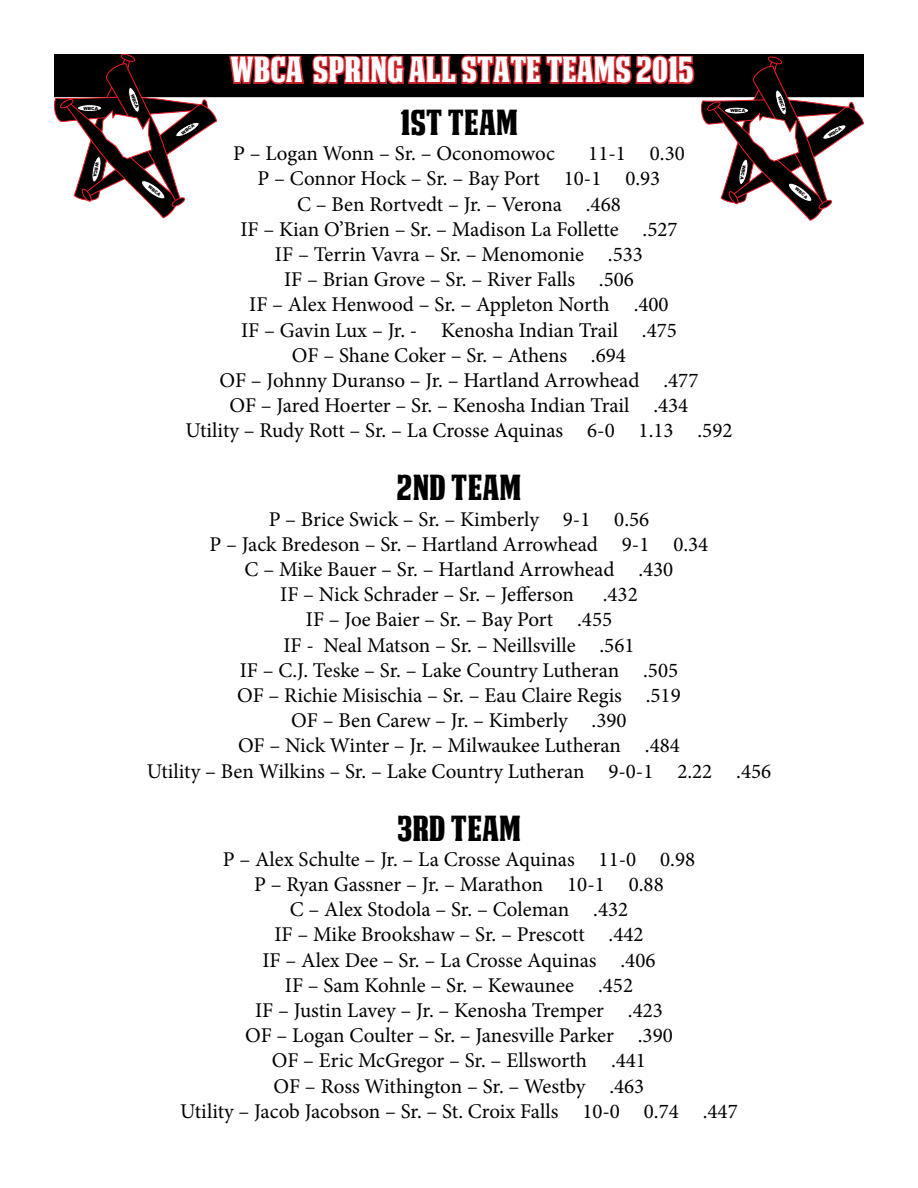
<style>
.page{position:relative;width:918px;height:1188px;background:#fff}
.page>*{position:absolute;margin:0;border:0;box-sizing:border-box;transform-origin:0 0}
.t1{font:34.5px "DEATHEMAACHNCV";color:#fff}
.t2{font:34.5px "DEATHEMAACHNCV";color:#000}
.t3{font:21px/25.2px "Minion Pro";color:#000;text-align:center}
.t4{font:900 4.5px "Arial";color:#000}
.t5{font:900 4.35px "Arial";color:#000}
</style>
<div class="page">
<svg style="left:228px;top:54px;width:77px;height:44px;background:#5d1316"></svg>
<svg style="left:54px;top:54px;width:163px;height:164px"></svg>
<svg style="left:311px;top:54px;width:553px;height:167px"></svg>
<p class="t5" style="left:83px;top:105px;width:16px">WBCA</p>
<p class="t4" style="left:101px;top:163px;width:16px;rotate:101deg">WBCA</p>
<p class="t5" style="left:135px;top:93px;width:16px;rotate:69deg">WBCA</p>
<h1 class="t1" style="left:230px;top:50px;width:465px">WBCA SPRING ALL STATE TEAMS 2015</h1>
<p class="t5" style="left:782px;top:96px;width:16px;rotate:69deg">WBCA</p>
<p class="t5" style="left:730px;top:108px;width:16px">WBCA</p>
<h1 class="t2" style="left:400px;top:103px;width:119px">1ST TEAM</h1>
<p class="t3" style="left:233px;top:141px;width:323px">P – Logan Wonn – Sr. – Oconomowoc</p>
<p class="t3" style="left:588px;top:141px;width:98px">11-1 0.30</p>
<p class="t3" style="left:258px;top:166px;width:404px">P – Connor Hock – Sr. – Bay Port 10-1 0.93</p>
<p class="t3" style="left:297px;top:191px;width:325px">C – Ben Rortvedt – Jr. – Verona .468</p>
<p class="t3" style="left:240px;top:217px;width:439px">IF – Kian O’Brien – Sr. – Madison La Follette .527</p>
<p class="t3" style="left:275px;top:242px;width:369px">IF – Terrin Vavra – Sr. – Menomonie .533</p>
<p class="t3" style="left:284px;top:267px;width:351px">IF – Brian Grove – Sr. – River Falls .506</p>
<p class="t3" style="left:249px;top:292px;width:421px">IF – Alex Henwood – Sr. – Appleton North .400</p>
<p class="t3" style="left:241px;top:317px;width:437px">IF – Gavin Lux – Jr. - Kenosha Indian Trail .475</p>
<p class="t3" style="left:292px;top:343px;width:336px">OF – Shane Coker – Sr. – Athens .694</p>
<p class="t3" style="left:220px;top:368px;width:480px">OF – Johnny Duranso – Jr. – Hartland Arrowhead .477</p>
<p class="t3" style="left:230px;top:393px;width:460px">OF – Jared Hoerter – Sr. – Kenosha Indian Trail .434</p>
<p class="t3" style="left:185px;top:418px;width:549px">Utility – Rudy Rott – Sr. – La Crosse Aquinas 6-0 1.13 .592</p>
<h1 class="t2" style="left:397px;top:468px;width:126px">2ND TEAM</h1>
<p class="t3" style="left:269px;top:506px;width:382px">P – Brice Swick – Sr. – Kimberly 9-1 0.56</p>
<p class="t3" style="left:210px;top:532px;width:500px">P – Jack Bredeson – Sr. – Hartland Arrowhead 9-1 0.34</p>
<p class="t3" style="left:245px;top:557px;width:430px">C – Mike Bauer – Sr. – Hartland Arrowhead .430</p>
<p class="t3" style="left:280px;top:582px;width:295px">IF – Nick Schrader – Sr. – Jefferson</p>
<p class="t3" style="left:603px;top:582px;width:37px">.432</p>
<p class="t3" style="left:306px;top:607px;width:308px">IF – Joe Baier – Sr. – Bay Port .455</p>
<p class="t3" style="left:283px;top:632px;width:353px">IF - Neal Matson – Sr. – Neillsville .561</p>
<p class="t3" style="left:240px;top:658px;width:440px">IF – C.J. Teske – Sr. – Lake Country Lutheran .505</p>
<p class="t3" style="left:237px;top:683px;width:445px">OF – Richie Misischia – Sr. – Eau Claire Regis .519</p>
<p class="t3" style="left:291px;top:708px;width:337px">OF – Ben Carew – Jr. – Kimberly .390</p>
<p class="t3" style="left:238px;top:733px;width:443px">OF – Nick Winter – Jr. – Milwaukee Lutheran .484</p>
<p class="t3" style="left:147px;top:758px;width:626px">Utility – Ben Wilkins – Sr. – Lake Country Lutheran 9-0-1 2.22 .456</p>
<h1 class="t2" style="left:397px;top:808px;width:125px">3RD TEAM</h1>
<p class="t3" style="left:180px;top:847px;width:559px">P – Alex Schulte – Jr. – La Crosse Aquinas 11-0 0.98<br>P – Ryan Gassner – Jr. – Marathon 10-1 0.88<br>C – Alex Stodola – Sr. – Coleman .432<br>IF – Mike Brookshaw – Sr. – Prescott .442<br>IF – Alex Dee – Sr. – La Crosse Aquinas .406<br>IF – Sam Kohnle – Sr. – Kewaunee .452<br>IF – Justin Lavey – Jr. – Kenosha Tremper .423<br>OF – Logan Coulter – Sr. – Janesville Parker .390<br>OF – Eric McGregor – Sr. – Ellsworth .441<br>OF – Ross Withington – Sr. – Westby .463<br>Utility – Jacob Jacobson – Sr. – St. Croix Falls 10-0 0.74 .447</p>
<p class="t5" style="left:180px;top:131px;width:16px;rotate:-34deg">WBCA</p>
<p class="t4" style="left:748px;top:166px;width:16px;rotate:101deg">WBCA</p>
<p class="t5" style="left:151px;top:183px;width:16px;rotate:41deg">WBCA</p>
<p class="t5" style="left:798px;top:186px;width:16px;rotate:41deg">WBCA</p>
<p class="t5" style="left:827px;top:133px;width:16px;rotate:-34deg">WBCA</p>
</div>
